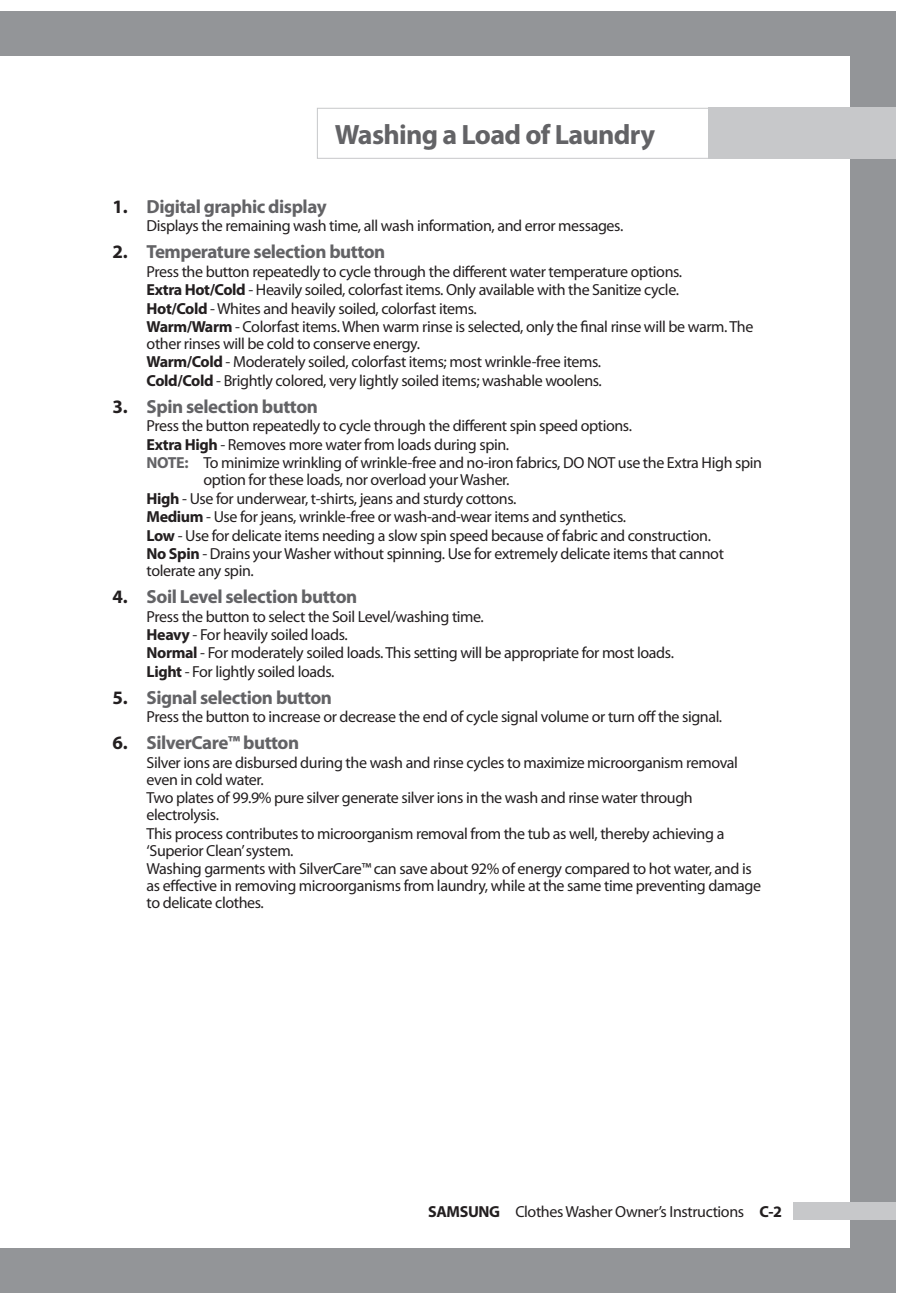
<style>
.page{position:relative;width:907px;height:1303px;background:#fff}
.page>*{position:absolute;margin:0;border:0;box-sizing:border-box;transform-origin:0 0}
.t1{font:700 28px "Myriad Pro";letter-spacing:-.025em;color:#636366}
.t2{font:700 19px "Myriad Pro";letter-spacing:-.025em;color:#636366}
.t3{font:16px/17.6px "Myriad Pro";letter-spacing:-.025em;color:#231f20}
.s1{color:#231f20}
.s2{font-weight:700}
.s3{font-weight:700;color:#636366}
</style>
<div class="page">
<div style="left:0;top:11px;width:27px;height:1282px;background:#939598"></div>
<div style="left:0;top:57px;width:27px;height:1190px;background:#fff"></div>
<div style="left:27px;top:11px;width:868px;height:1282px;background:#939598"></div>
<div style="left:27px;top:57px;width:823px;height:1190px;background:#fff"></div>
<div style="left:708px;top:108px;width:187px;height:51px;background:#c7c8ca"></div>
<div style="left:793px;top:1202px;width:102px;height:17px;background:#c7c8ca"></div>
<div style="left:317px;top:108px;width:396px;height:51px;border:1px solid #c7c8ca"></div>
<h1 class="t1" style="left:335px;top:119px;width:321px">Washing a Load of Laundry</h1>
<p class="t2" style="left:113px;top:196px;width:215px"><span class="s1">1.</span> Digital graphic display</p>
<p class="t3" style="left:147px;top:217px;width:478px">Displays the remaining wash time, all wash information, and error messages.</p>
<p class="t2" style="left:113px;top:241px;width:274px"><span class="s1">2.</span> Temperature selection button</p>
<p class="t3" style="left:147px;top:262px;width:608px;line-height:18.2px">Press the button repeatedly to cycle through the different water temperature options.<br><span class="s2">Extra Hot/Cold</span> - Heavily soiled, colorfast items. Only available with the Sanitize cycle.<br><span class="s2">Hot/Cold</span> - Whites and heavily soiled, colorfast items.<br><span class="s2">Warm/Warm</span> - Colorfast items. When warm rinse is selected, only the final rinse will be warm. The other rinses will be cold to conserve energy.<br><span class="s2">Warm/Cold</span> - Moderately soiled, colorfast items; most wrinkle-free items.<br><span class="s2">Cold/Cold</span> - Brightly colored, very lightly soiled items; washable woolens.</p>
<p class="t2" style="left:113px;top:396px;width:207px"><span class="s1">3.</span> Spin selection button</p>
<p class="t3" style="left:147px;top:417px;width:486px">Press the button repeatedly to cycle through the different spin speed options.</p>
<p class="t3" style="left:147px;top:436px;width:364px"><span class="s2">Extra High</span> - Removes more water from loads during spin.</p>
<p class="t3" style="left:147px;top:454px;width:616px"><span class="s3">NOTE:</span> To minimize wrinkling of wrinkle-free and no-iron fabrics, DO NOT use the Extra High spin</p>
<p class="t3" style="left:203px;top:471px;width:307px">option for these loads, nor overload your Washer.</p>
<p class="t3" style="left:147px;top:490px;width:371px"><span class="s2">High</span> - Use for underwear, t-shirts, jeans and sturdy cottons.</p>
<p class="t3" style="left:147px;top:508px;width:481px"><span class="s2">Medium</span> - Use for jeans, wrinkle-free or wash-and-wear items and synthetics.</p>
<p class="t3" style="left:147px;top:526px;width:565px"><span class="s2">Low</span> - Use for delicate items needing a slow spin speed because of fabric and construction.</p>
<p class="t3" style="left:147px;top:545px;width:578px"><span class="s2">No Spin</span> - Drains your Washer without spinning. Use for extremely delicate items that cannot</p>
<p class="t3" style="left:147px;top:562px;width:109px">tolerate any spin.</p>
<p class="t2" style="left:113px;top:586px;width:246px"><span class="s1">4.</span> Soil Level selection button</p>
<p class="t3" style="left:147px;top:607px;width:528px;line-height:18.4px">Press the button to select the Soil Level/washing time.<br><span class="s2">Heavy</span> - For heavily soiled loads.<br><span class="s2">Normal</span> - For moderately soiled loads. This setting will be appropriate for most loads.<br><span class="s2">Light</span> - For lightly soiled loads.</p>
<p class="t2" style="left:113px;top:686px;width:221px"><span class="s1">5.</span> Signal selection button</p>
<p class="t3" style="left:147px;top:708px;width:577px">Press the button to increase or decrease the end of cycle signal volume or turn off the signal.</p>
<p class="t2" style="left:113px;top:732px;width:188px"><span class="s1">6.</span> SilverCare™ button</p>
<p class="t3" style="left:147px;top:754px;width:616px">Silver ions are disbursed during the wash and rinse cycles to maximize microorganism removal even in cold water.<br>Two plates of 99.9% pure silver generate silver ions in the wash and rinse water through electrolysis.<br>This process contributes to microorganism removal from the tub as well, thereby achieving a ‘Superior Clean’ system.<br>Washing garments with SilverCare™ can save about 92% of energy compared to hot water, and is as effective in removing microorganisms from laundry, while at the same time preventing damage to delicate clothes.</p>
<p class="t3" style="left:428px;top:1203px;width:355px"><span class="s2">SAMSUNG</span> Clothes Washer Owner’s Instructions <span class="s2">C-2</span></p>
</div>
